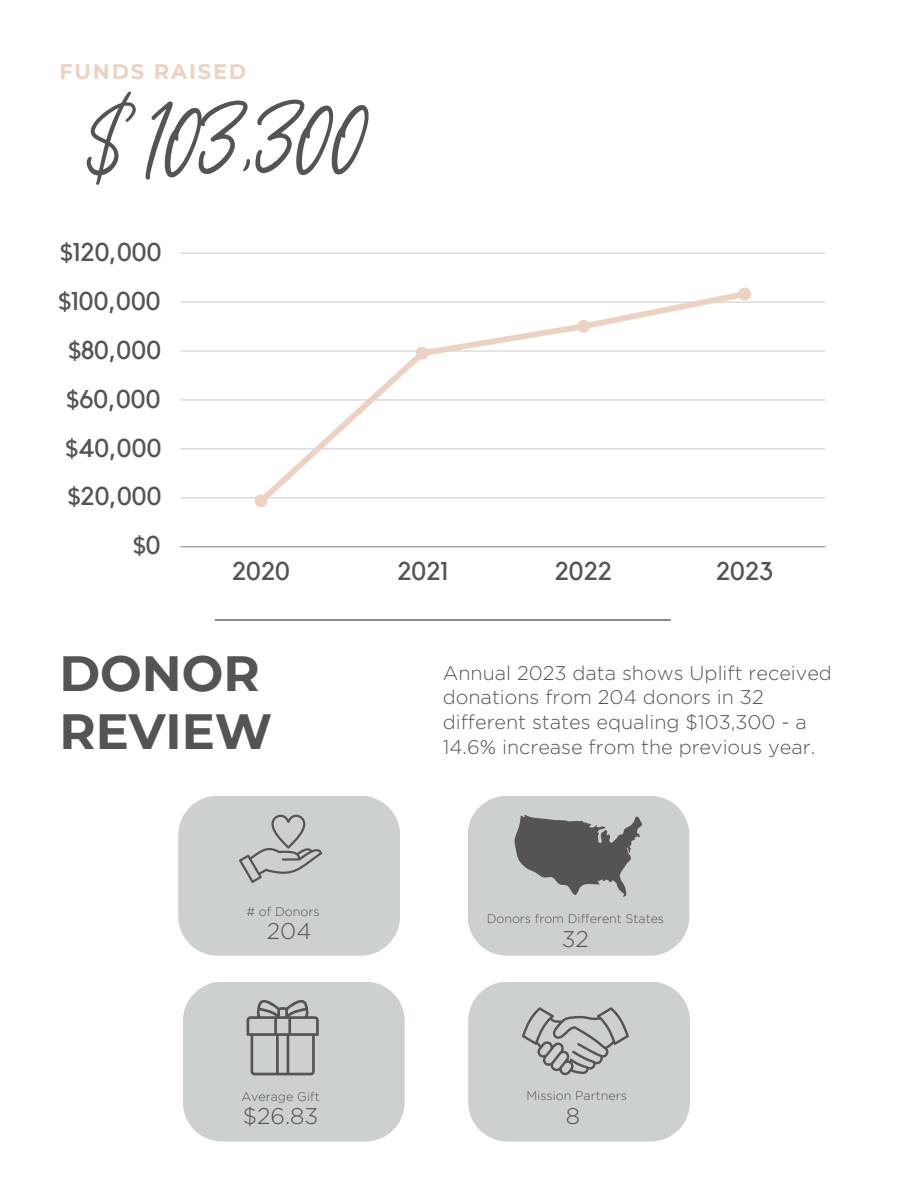
<style>
.page{position:relative;width:918px;height:1188px;background:#fff}
.page>*{position:absolute;margin:0;border:0;box-sizing:border-box;transform-origin:0 0}
.t1{font:105.75px "Suluscript";color:#545454}
.t2{font:700 49.35px/57.3px "Montserrat";color:#545454}
.t3{font:25.65px "Kollektif";color:#545454}
.t4{font:300 22.65px "Gotham";color:#545454}
.t5{font:700 21px "Montserrat";letter-spacing:.085em;color:#ecd2c2}
.t6{font:300 19.8px/24.8px "Gotham";color:#545454}
.t7{font:300 12.45px "Gotham";color:#545454}
</style>
<div class="page">
<hr style="left:180px;top:497px;width:645px;height:1px;background:#545454">
<hr style="left:180px;top:448px;width:645px;height:2px;background:#545454">
<hr style="left:180px;top:399px;width:645px;height:2px;background:#545454">
<hr style="left:180px;top:350px;width:645px;height:2px;background:#545454">
<hr style="left:180px;top:301px;width:645px;height:2px;background:#545454">
<hr style="left:180px;top:253px;width:645px;height:1px;background:#545454">
<hr style="left:180px;top:546px;width:645px;height:1px;background:#545454">
<svg style="left:253px;top:287px;width:498px;height:221px"></svg>
<hr style="left:215px;top:619px;width:456px;height:2px;background:#283139">
<svg style="left:178px;top:796px;width:222px;height:160px;background:#cbd0cd"></svg>
<svg style="left:468px;top:982px;width:222px;height:160px;background:#c9cdca"></svg>
<svg style="left:183px;top:982px;width:222px;height:160px;background:#c9cecb"></svg>
<svg style="left:468px;top:796px;width:221px;height:160px;background:#b8bbb9"></svg>
<h1 class="t5" style="left:59px;top:58px;width:188px">FUNDS RAISED</h1>
<h3 class="t1" style="left:80px;top:72px;width:286px;rotate:-1deg">$103,300</h3>
<p class="t3" style="left:60px;top:240px;width:103px">$120,000</p>
<p class="t3" style="left:59px;top:289px;width:104px">$100,000</p>
<p class="t3" style="left:68px;top:338px;width:94px">$80,000</p>
<p class="t3" style="left:66px;top:387px;width:96px">$60,000</p>
<p class="t3" style="left:65px;top:436px;width:98px">$40,000</p>
<p class="t3" style="left:68px;top:485px;width:95px">$20,000</p>
<p class="t3" style="left:133px;top:534px;width:29px">$0</p>
<p class="t3" style="left:232px;top:559px;width:60px">2020</p>
<p class="t3" style="left:397px;top:559px;width:52px">2021</p>
<p class="t3" style="left:555px;top:559px;width:59px">2022</p>
<p class="t3" style="left:716px;top:559px;width:58px">2023</p>
<p class="t2" style="left:59px;top:645px;width:215px">DONOR<br>REVIEW</p>
<p class="t6" style="left:443px;top:660px;width:391px">Annual 2023 data shows Uplift received donations from 204 donors in 32 different states equaling $103,300 - a 14.6% increase from the previous year.</p>
<h5 class="t7" style="left:246px;top:904px;width:75px"># of Donors</h5>
<h2 class="t4" style="left:267px;top:919px;width:46px">204</h2>
<p class="t7" style="left:487px;top:912px;width:179px">Donors from Different States</p>
<p class="t4" style="left:562px;top:926px;width:29px">32</p>
<p class="t7" style="left:241px;top:1090px;width:80px">Average Gift</p>
<p class="t7" style="left:526px;top:1089px;width:102px">Mission Partners</p>
<p class="t4" style="left:566px;top:1104px;width:16px">8</p>
<h4 class="t4" style="left:243px;top:1104px;width:77px">$26.83</h4>
</div>
